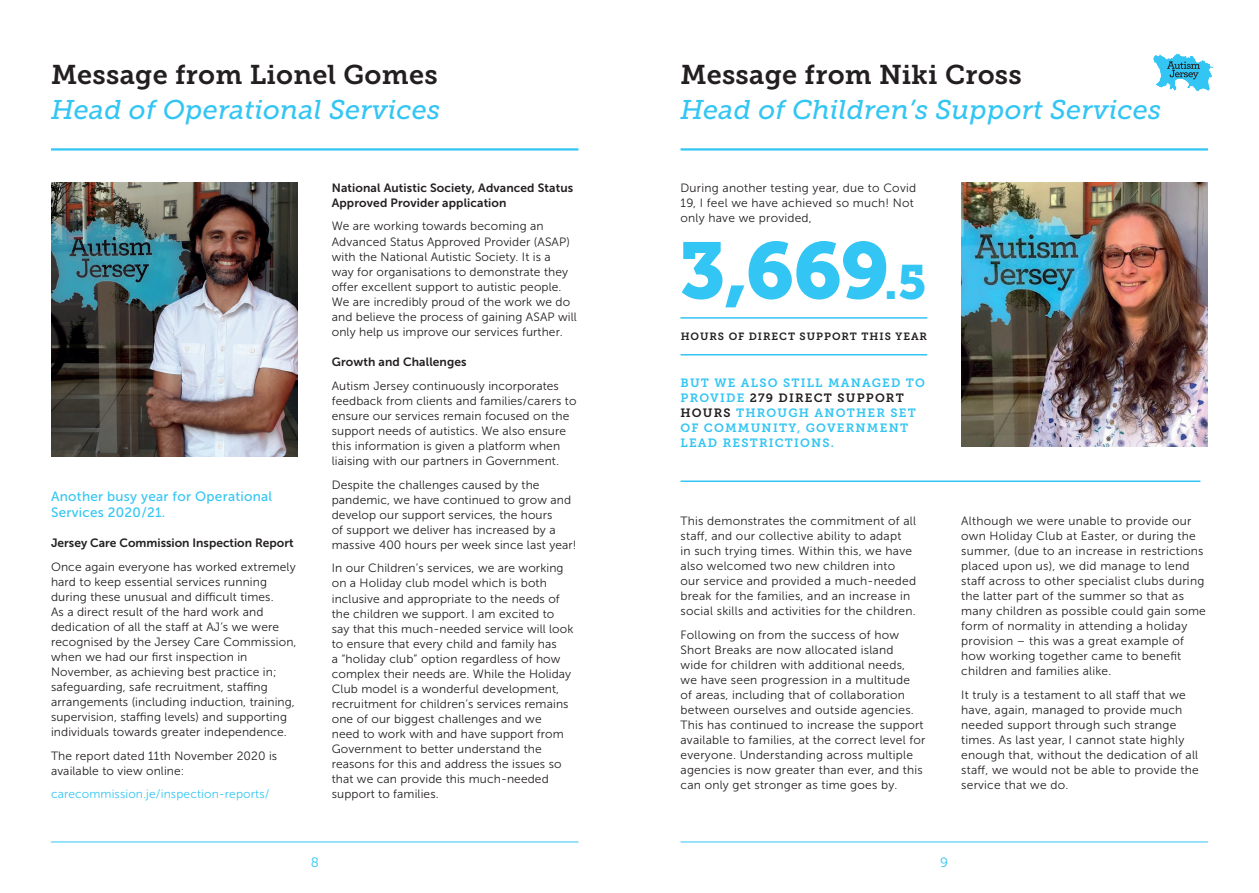
<style>
.page{position:relative;width:1259px;height:893px;background:#fff}
.page>*{position:absolute;margin:0;border:0;box-sizing:border-box;transform-origin:0 0}
.t1{font:79.2px "Museo Slab 900";color:#33c5f3}
.t2{font:italic 27px/34.5px "Museo Slab 500";letter-spacing:.01em;color:#33c5f3}
.t3{font:13.5px/16.5px "Museo Sans 500";letter-spacing:.02em;color:#33c5f3}
.t4{font:13.5px "Museo Sans 300";color:#33c5f3}
.t5{font:12px/15px "Museo Sans 300";letter-spacing:.01em;color:#231f20}
.t6{font:12px/15px "Museo Sans 700";letter-spacing:.01em;color:#231f20}
.t7{font:12px/15px "Museo Slab 700";letter-spacing:.1em;color:#33c5f3}
.t8{font:12px "Museo Sans 300";letter-spacing:.01em;color:#33c5f3}
.t9{font:10.5px "Museo Slab 700";letter-spacing:.09em;color:#231f20}
.s1{font-family:"Museo Slab 700";font-style:normal;color:#231f20}
.s2{font-size:47.85px}
.s3{color:#231f20}
</style>
<div class="page">
<hr style="left:51px;top:842px;width:527px;height:1px;background:#33c5f3">
<hr style="left:680px;top:842px;width:528px;height:1px;background:#33c5f3">
<hr style="left:51px;top:148px;width:527px;height:3px;background:#33c5f3">
<hr style="left:680px;top:148px;width:528px;height:3px;background:#33c5f3">
<svg style="left:1153px;top:54px;width:60px;height:37px"></svg>
<img style="left:51px;top:183px;width:247px;height:273px">
<img style="left:961px;top:183px;width:247px;height:263px">
<hr style="left:680px;top:354px;width:247px;height:1px;background:#33c5f3">
<hr style="left:680px;top:317px;width:247px;height:2px;background:#33c5f3">
<hr style="left:680px;top:480px;width:520px;height:2px;background:#33c5f3">
<p class="t2" style="left:51px;top:58px;width:391px"><span class="s1">Message from Lionel Gomes<br></span>Head of Operational Services</p>
<p class="t2" style="left:680px;top:58px;width:482px"><span class="s1">Message from Niki Cross<br></span>Head of Children’s Support Services</p>
<p class="t3" style="left:51px;top:488px;width:223px">Another busy year for Operational<br>Services 2020/21.</p>
<p class="t6" style="left:51px;top:535px;width:244px">Jersey Care Commission Inspection Report</p>
<p class="t5" style="left:51px;top:559px;width:247px">Once again everyone has worked extremely hard to keep essential services running during these unusual and difficult times.<br>As a direct result of the hard work and dedication of all the staff at AJ’s we were recognised by the Jersey Care Commission, when we had our first inspection in November, as achieving best practice in; safeguarding, safe recruitment, staffing arrangements (including induction, training, supervision, staffing levels) and supporting individuals towards greater independence.</p>
<p class="t5" style="left:51px;top:748px;width:228px">The report dated 11th November 2020 is available to view online:</p>
<p class="t8" style="left:51px;top:788px;width:220px">carecommission.je/inspection-reports/</p>
<p class="t6" style="left:332px;top:180px;width:243px">National Autistic Society, Advanced Status<br>Approved Provider application</p>
<p class="t5" style="left:332px;top:219px;width:247px">We are working towards becoming an Advanced Status Approved Provider (ASAP) with the National Autistic Society. It is a<br>way for organisations to demonstrate they offer excellent support to autistic people.<br>We are incredibly proud of the work we do and believe the process of gaining ASAP will only help us improve our services further.</p>
<p class="t6" style="left:332px;top:354px;width:136px">Growth and Challenges</p>
<p class="t5" style="left:332px;top:378px;width:246px">Autism Jersey continuously incorporates feedback from clients and families/carers to ensure our services remain focused on the support needs of autistics. We also ensure this information is given a platform when liaising with our partners in Government.</p>
<p class="t5" style="left:332px;top:477px;width:246px">Despite the challenges caused by the pandemic, we have continued to grow and develop our support services, the hours<br>of support we deliver has increased by a massive 400 hours per week since last year!</p>
<p class="t5" style="left:332px;top:561px;width:243px">In our Children’s services, we are working on a Holiday club model which is both inclusive and appropriate to the needs of the children we support. I am excited to say that this much-needed service will look to ensure that every child and family has<br>a “holiday club” option regardless of how complex their needs are. While the Holiday Club model is a wonderful development, recruitment for children’s services remains one of our biggest challenges and we<br>need to work with and have support from Government to better understand the reasons for this and address the issues so that we can provide this much-needed support to families.</p>
<p class="t5" style="left:680px;top:180px;width:237px">During another testing year, due to Covid<br>19, I feel we have achieved so much! Not only have we provided,</p>
<p class="t1" style="left:679px;top:225px;width:249px">3,669<span class="s2">.5</span></p>
<p class="t9" style="left:680px;top:331px;width:248px">HOURS OF DIRECT SUPPORT THIS YEAR</p>
<p class="t7" style="left:680px;top:375px;width:246px">BUT WE ALSO STILL MANAGED TO<br>PROVIDE <span class="s3">279 DIRECT SUPPORT<br>HOURS</span> THROUGH ANOTHER SET<br>OF COMMUNITY, GOVERNMENT<br>LEAD RESTRICTIONS.</p>
<p class="t5" style="left:680px;top:513px;width:237px">This demonstrates the commitment of all staff, and our collective ability to adapt<br>in such trying times. Within this, we have also welcomed two new children into our service and provided a much-needed break for the families, and an increase in social skills and activities for the children.</p>
<p class="t5" style="left:680px;top:627px;width:246px">Following on from the success of how Short Breaks are now allocated island<br>wide for children with additional needs,<br>we have seen progression in a multitude<br>of areas, including that of collaboration between ourselves and outside agencies.<br>This has continued to increase the support available to families, at the correct level for everyone. Understanding across multiple agencies is now greater than ever, and this can only get stronger as time goes by.</p>
<p class="t5" style="left:961px;top:513px;width:246px">Although we were unable to provide our own Holiday Club at Easter, or during the summer, (due to an increase in restrictions placed upon us), we did manage to lend staff across to other specialist clubs during the latter part of the summer so that as many children as possible could gain some form of normality in attending a holiday provision – this was a great example of how working together came to benefit children and families alike.</p>
<p class="t5" style="left:961px;top:687px;width:239px">It truly is a testament to all staff that we have, again, managed to provide much needed support through such strange times. As last year, I cannot state highly enough that, without the dedication of all staff, we would not be able to provide the service that we do.</p>
<p class="t4" style="left:311px;top:855px;width:10px">8</p>
<p class="t4" style="left:940px;top:855px;width:10px">9</p>
</div>
